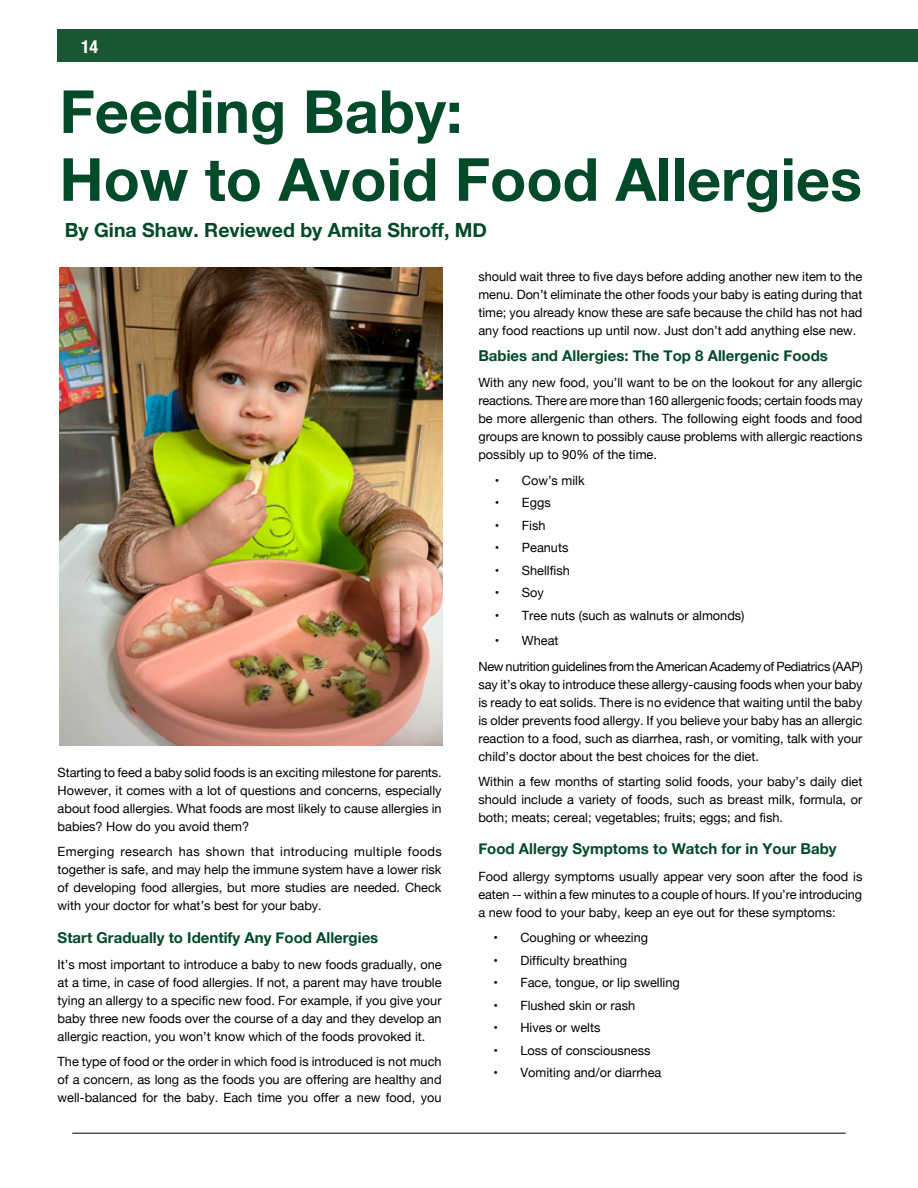
<style>
.page{position:relative;width:918px;height:1188px;background:#fff}
.page>*{position:absolute;margin:0;border:0;box-sizing:border-box;transform-origin:0 0}
.t1{font:700 59.4px/67.8px "Helvetica Neue";color:#014a29}
.t2{font:700 19.5px "Helvetica Neue";color:#014a29}
.t3{font:700 condensed 18px "Helvetica Neue";color:#fff}
.t4{font:700 15px "Helvetica Neue";color:#014a29}
.t5{font:12.75px/18px "Helvetica Neue";color:#000;text-align:justify}
.t6{font:12.75px/25.5px "Helvetica Neue";letter-spacing:-.025em;color:#000}
</style>
<div class="page">
<div style="left:58px;top:29px;width:860px;height:33px;background:#1a5833"></div>
<hr style="left:72px;top:1133px;width:774px;height:1px;background:#000">
<img style="left:60px;top:268px;width:383px;height:477px">
<h3 class="t3" style="left:81px;top:32px;width:19px">14</h3>
<h1 class="t1" style="left:60px;top:79px;width:804px">Feeding Baby:<br>How to Avoid Food Allergies</h1>
<h2 class="t2" style="left:65px;top:215px;width:424px">By Gina Shaw. Reviewed by Amita Shroff, MD</h2>
<p class="t5" style="left:58px;top:764px;width:386px">Starting to feed a baby solid foods is an exciting milestone for parents.<br>However, it comes with a lot of questions and concerns, especially about food allergies. What foods are most likely to cause allergies in babies? How do you avoid them?</p>
<p class="t5" style="left:58px;top:844px;width:386px">Emerging research has shown that introducing multiple foods together is safe, and may help the immune system have a lower risk of developing food allergies, but more studies are needed. Check with your doctor for what’s best for your baby.</p>
<p class="t4" style="left:58px;top:926px;width:322px">Start Gradually to Identify Any Food Allergies</p>
<p class="t5" style="left:58px;top:956px;width:386px">It’s most important to introduce a baby to new foods gradually, one at a time, in case of food allergies. If not, a parent may have trouble tying an allergy to a specific new food. For example, if you give your baby three new foods over the course of a day and they develop an allergic reaction, you won’t know which of the foods provoked it.</p>
<p class="t5" style="left:58px;top:1054px;width:386px">The type of food or the order in which food is introduced is not much of a concern, as long as the foods you are offering are healthy and well-balanced for the baby. Each time you offer a new food, you</p>
<p class="t5" style="left:478px;top:268px;width:386px">should wait three to five days before adding another new item to the menu. Don’t eliminate the other foods your baby is eating during that time; you already know these are safe because the child has not had any food reactions up until now. Just don’t add anything else new.</p>
<p class="t4" style="left:478px;top:344px;width:351px">Babies and Allergies: The Top 8 Allergenic Foods</p>
<p class="t5" style="left:478px;top:374px;width:386px">With any new food, you’ll want to be on the lookout for any allergic reactions. There are more than 160 allergenic foods; certain foods may be more allergenic than others. The following eight foods and food groups are known to possibly cause problems with allergic reactions possibly up to 90% of the time.</p>
<p class="t5" style="left:495px;top:472px;width:91px">• Cow’s milk</p>
<p class="t5" style="left:495px;top:494px;width:57px">• Eggs</p>
<p class="t5" style="left:495px;top:517px;width:52px">• Fish</p>
<p class="t5" style="left:495px;top:539px;width:75px">• Peanuts</p>
<p class="t5" style="left:495px;top:562px;width:76px">• Shellfish</p>
<p class="t5" style="left:495px;top:584px;width:50px">• Soy</p>
<p class="t5" style="left:495px;top:607px;width:251px">• Tree nuts (such as walnuts or almonds)</p>
<p class="t6" style="left:478px;top:629px;width:386px;text-indent:16px">• Wheat<br>New nutrition guidelines from the American Academy of Pediatrics (AAP)</p>
<p class="t5" style="left:478px;top:676px;width:386px">say it’s okay to introduce these allergy-causing foods when your baby is ready to eat solids. There is no evidence that waiting until the baby is older prevents food allergy. If you believe your baby has an allergic reaction to a food, such as diarrhea, rash, or vomiting, talk with your child’s doctor about the best choices for the diet.</p>
<p class="t5" style="left:478px;top:773px;width:386px">Within a few months of starting solid foods, your baby’s daily diet should include a variety of foods, such as breast milk, formula, or both; meats; cereal; vegetables; fruits; eggs; and fish.</p>
<p class="t4" style="left:478px;top:837px;width:360px">Food Allergy Symptoms to Watch for in Your Baby</p>
<p class="t5" style="left:478px;top:868px;width:386px">Food allergy symptoms usually appear very soon after the food is eaten -- within a few minutes to a couple of hours. If you’re introducing a new food to your baby, keep an eye out for these symptoms:</p>
<p class="t5" style="left:493px;top:929px;width:156px">• Coughing or wheezing</p>
<p class="t5" style="left:493px;top:952px;width:135px">• Difficulty breathing</p>
<p class="t5" style="left:493px;top:974px;width:188px">• Face, tongue, or lip swelling</p>
<p class="t5" style="left:493px;top:997px;width:143px">• Flushed skin or rash</p>
<p class="t5" style="left:493px;top:1019px;width:109px">• Hives or welts</p>
<p class="t5" style="left:493px;top:1042px;width:159px">• Loss of consciousness</p>
<p class="t5" style="left:493px;top:1064px;width:169px">• Vomiting and/or diarrhea</p>
</div>
